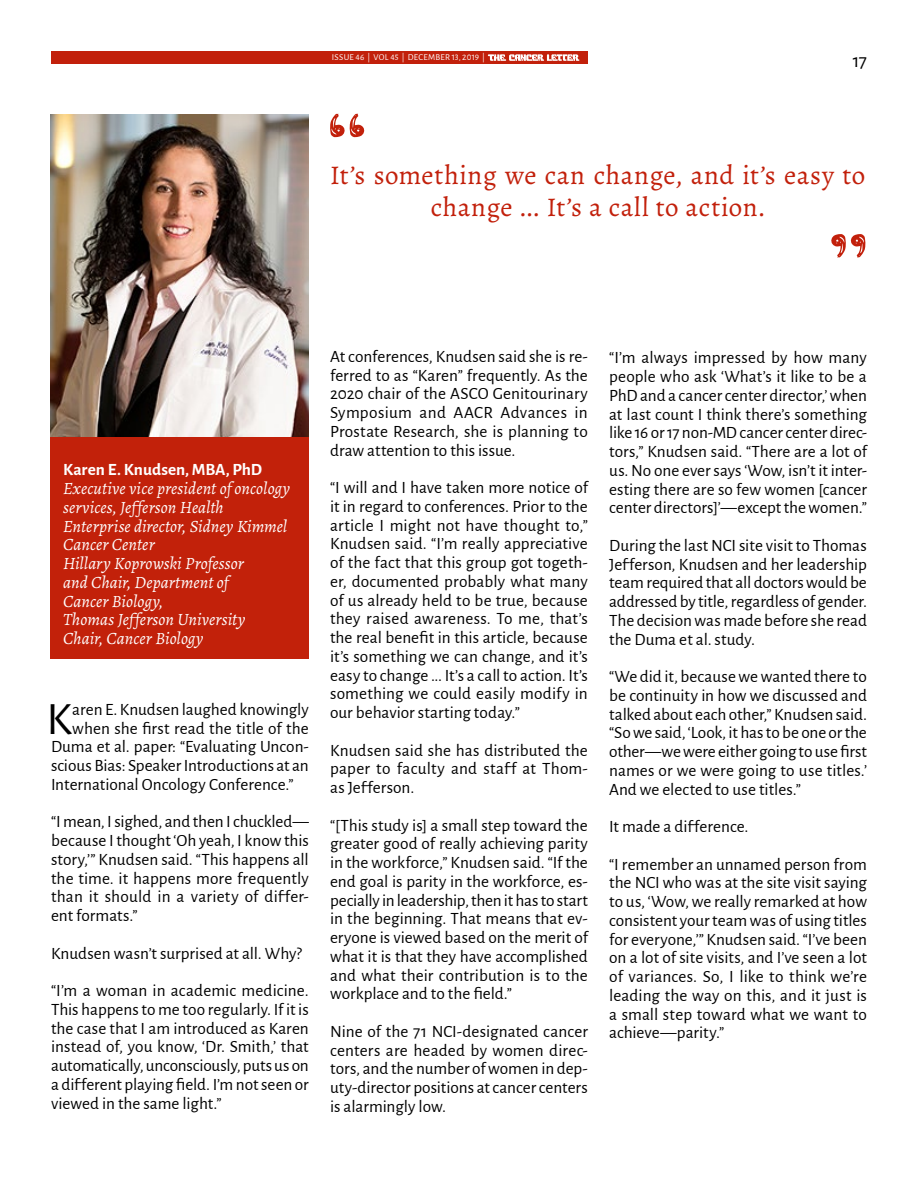
<style>
.page{position:relative;width:918px;height:1188px;background:#fff}
.page>*{position:absolute;margin:0;border:0;box-sizing:border-box;transform-origin:0 0}
.t1{font:46.5px "Alegreya Sans";color:#000}
.Pull_Quote{font:27px/32.4px "Alegreya";letter-spacing:.02em;color:#c2200b;text-align:center}
.t2{font:19.5px "Alegreya Sans";color:#000}
.t3{font:17.25px/18.8px "Alegreya Sans";color:#000;text-align:justify}
.t4{font:italic 17.25px/18.8px "Alegreya";color:#fff}
.t5{font:700 17.25px "Alegreya Sans";color:#fff}
.t6{font:9px "Alegreya Sans";letter-spacing:.03em;color:#fff}
</style>
<div class="page">
<div style="left:51px;top:51px;width:537px;height:13px;background:#c2200b"></div>
<svg style="left:488px;top:54px;width:91px;height:7px"></svg>
<img style="left:50px;top:115px;width:259px;height:322px">
<div style="left:50px;top:437px;width:259px;height:222px;background:#c2210a"></div>
<svg style="left:330px;top:114px;width:35px;height:23px"></svg>
<svg style="left:831px;top:234px;width:35px;height:24px"></svg>
<p class="t6" style="left:332px;top:51px;width:155px">ISSUE 46 | VOL 45 | DECEMBER 13, 2019 |</p>
<p class="t2" style="left:853px;top:47px;width:16px">17</p>
<p class="Pull_Quote" style="left:330px;top:159px;width:537px">It’s something we can change, and it’s easy to change ... It’s a call to action.</p>
<p class="t5" style="left:63px;top:457px;width:201px">Karen E. Knudsen, MBA, PhD</p>
<p class="t4" style="left:63px;top:479px;width:228px">Executive vice president of oncology services, Jefferson Health</p>
<p class="t4" style="left:63px;top:517px;width:226px">Enterprise director, Sidney Kimmel<br>Cancer Center</p>
<p class="t4" style="left:63px;top:554px;width:182px">Hillary Koprowski Professor and Chair, Department of<br>Cancer Biology,</p>
<p class="t4" style="left:63px;top:610px;width:184px">Thomas Jefferson University</p>
<p class="t4" style="left:63px;top:629px;width:142px">Chair, Cancer Biology</p>
<p class="t1" style="left:47px;top:687px;width:27px">K</p>
<p class="t3" style="left:72px;top:699px;width:238px">aren E. Knudsen laughed knowingly</p>
<p class="t3" style="left:72px;top:718px;width:238px">when she first read the title of the</p>
<p class="t3" style="left:51px;top:737px;width:259px">Duma et al. paper: “Evaluating Uncon-</p>
<p class="t3" style="left:51px;top:755px;width:259px">scious Bias: Speaker Introductions at an</p>
<p class="t3" style="left:51px;top:774px;width:244px">International Oncology Conference.”</p>
<p class="t3" style="left:51px;top:812px;width:259px">“I mean, I sighed, and then I chuckled— because I thought ‘Oh yeah, I know this story,’” Knudsen said. “This happens all the time. it happens more frequently than it should in a variety of differ&shy;ent formats.”</p>
<p class="t3" style="left:51px;top:943px;width:252px">Knudsen wasn’t surprised at all. Why?</p>
<p class="t3" style="left:51px;top:980px;width:259px">“I’m a woman in academic medicine.<br>This happens to me too regularly. If it is the case that I am introduced as Karen instead of, you know, ‘Dr. Smith,’ that automatically, unconsciously, puts us on a different playing field. I’m not seen or viewed in the same light.”</p>
<p class="t3" style="left:330px;top:346px;width:259px">At conferences, Knudsen said she is re&shy;ferred to as “Karen” frequently. As the 2020 chair of the ASCO Genitourinary Symposium and AACR Advances in Prostate Research, she is planning to draw attention to this issue.</p>
<p class="t3" style="left:330px;top:477px;width:259px">“I will and I have taken more notice of it in regard to conferences. Prior to the article I might not have thought to,” Knudsen said. “I’m really appreciative of the fact that this group got togeth&shy;er, documented probably what many of us already held to be true, because they raised awareness. To me, that’s the real benefit in this article, because it’s something we can change, and it’s easy to change ... It’s a call to action. It’s something we could easily modify in our behavior starting today.”</p>
<p class="t3" style="left:330px;top:740px;width:259px">Knudsen said she has distributed the paper to faculty and staff at Thom&shy;as Jefferson.</p>
<p class="t3" style="left:330px;top:815px;width:259px">“[This study is] a small step toward the greater good of really achieving parity in the workforce,” Knudsen said. “If the end goal is parity in the workforce, es&shy;pecially in leadership, then it has to start in the beginning. That means that ev&shy;eryone is viewed based on the merit of what it is that they have accomplished and what their contribution is to the workplace and to the field.”</p>
<p class="t3" style="left:330px;top:1021px;width:259px">Nine of the 71 NCI-designated cancer centers are headed by women direc&shy;tors, and the number of women in dep&shy;uty-director positions at cancer centers is alarmingly low.</p>
<p class="t3" style="left:609px;top:348px;width:259px">“I’m always impressed by how many people who ask ‘What’s it like to be a PhD and a cancer center director,’ when at last count I think there’s something like 16 or 17 non-MD cancer center direc&shy;tors,” Knudsen said. “There are a lot of us. No one ever says ‘Wow, isn’t it inter&shy;esting there are so few women [cancer center directors]’—except the women.”</p>
<p class="t3" style="left:609px;top:535px;width:259px">During the last NCI site visit to Thomas Jefferson, Knudsen and her leadership team required that all doctors would be addressed by title, regardless of gender.<br>The decision was made before she read the Duma et al. study.</p>
<p class="t3" style="left:609px;top:666px;width:259px">“We did it, because we wanted there to be continuity in how we discussed and talked about each other,” Knudsen said. “So we said, ‘Look, it has to be one or the other—we were either going to use first names or we were going to use titles.’ And we elected to use titles.”</p>
<p class="t3" style="left:609px;top:816px;width:141px">It made a difference.</p>
<p class="t3" style="left:609px;top:854px;width:259px">“I remember an unnamed person from the NCI who was at the site visit saying to us, ‘Wow, we really remarked at how consistent your team was of using titles for everyone,’” Knudsen said. “I’ve been on a lot of site visits, and I’ve seen a lot of variances. So, I like to think we’re leading the way on this, and it just is a small step toward what we want to achieve—parity.”</p>
</div>
